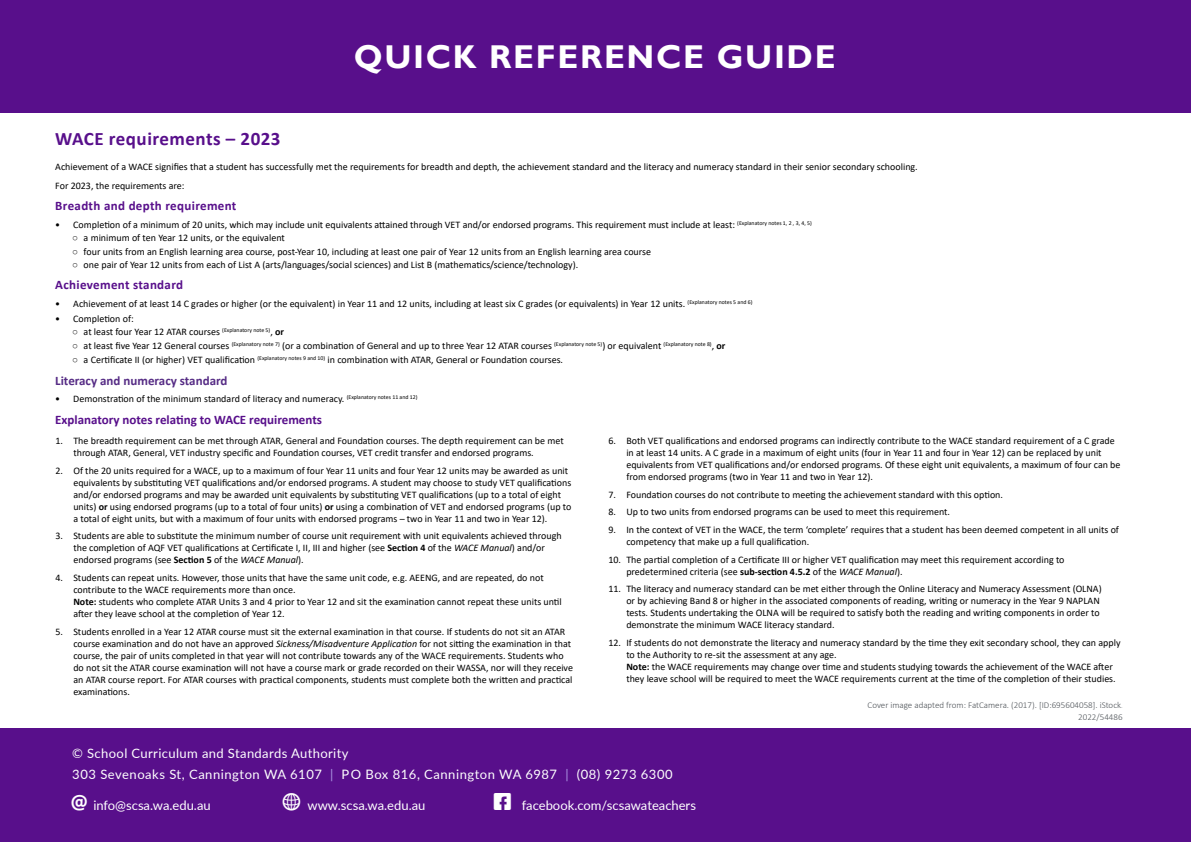
<style>
.page{position:relative;width:1191px;height:842px;background:#fff}
.page>*{position:absolute;margin:0;border:0;box-sizing:border-box;transform-origin:0 0}
.Term_Calendar_header{font:700 33px "Gill Sans";letter-spacing:.05em;color:#fff}
.t1{font:700 19px "Calibri";letter-spacing:.025em;color:#580f8b}
.Address_and_social_b{font:13px "Lato";letter-spacing:.03em;color:#fff}
.t2{font:700 13px "Calibri";letter-spacing:.015em;color:#580f8b}
.Address_and_social_b-2{font:13px "Lato";color:#fff}
.t3{font:700 13px "Calibri";color:#562c85}
.t4{font:10px/12px "Calibri";color:#000}
.t5{font:300 9px "Calibri";color:#4f5459}
.s1{font-family:"Arial"}
.s2{font-weight:700}
.s3{font-style:italic}
.s4{font-size:6px}
.s5{color:#ab95e3}
.s6{font-family:"Modern Pictograms";font-size:24px}
.s7{font-family:"Modern Pictograms";font-size:27px}
.s8{font-family:"Modern Pictograms";font-size:28px}
</style>
<div class="page">
<div style="left:0;top:0;width:1190px;height:113px;background:#580f8b"></div>
<div style="left:0;top:729px;width:1191px;height:113px;background:#580f8b"></div>
<p class="t1" style="left:55px;top:125px;width:227px">WACE requirements – 2023</p>
<p class="Term_Calendar_header" style="left:354px;top:37px;width:483px">QUICK REFERENCE GUIDE</p>
<p class="t4" style="left:55px;top:161px;width:864px">Achievement of a WACE signifies that a student has successfully met the requirements for breadth and depth, the achievement standard and the literacy and numeracy standard in their senior secondary schooling.</p>
<p class="t4" style="left:55px;top:179px;width:131px">For 2023, the requirements are:</p>
<p class="t2" style="left:55px;top:197px;width:183px">Breadth and depth requirement</p>
<p class="t4" style="left:55px;top:218px;width:758px">• Completion of a minimum of 20 units, which may include unit equivalents attained through VET and/or endorsed programs. This requirement must include at least: <sup>(Explanatory</sup> <sup>notes</sup> <sup>1,</sup> <sup>2</sup> <sup>,</sup> <sup>3,</sup> <sup>4,</sup> <sup>5)</sup></p>
<p class="t4" style="left:72px;top:232px;width:214px"><span class="s1">○</span> a minimum of ten Year 12 units, or the equivalent</p>
<p class="t4" style="left:72px;top:245px;width:580px"><span class="s1">○</span> four units from an English learning area course, post-Year 10, including at least one pair of Year 12 units from an English learning area course</p>
<p class="t4" style="left:72px;top:259px;width:507px"><span class="s1">○</span> one pair of Year 12 units from each of List A (arts/languages/social sciences) and List B (mathematics/science/technology).</p>
<p class="t2" style="left:55px;top:276px;width:129px">Achievement standard</p>
<p class="t4" style="left:55px;top:298px;width:698px">• Achievement of at least 14 C grades or higher (or the equivalent) in Year 11 and 12 units, including at least six C grades (or equivalents) in Year 12 units. <sup>(Explanatory</sup> <sup>notes</sup> <sup>5</sup> <sup>and</sup> <sup>6)</sup></p>
<p class="t4" style="left:55px;top:312px;width:80px">• Completion of:</p>
<p class="t4" style="left:72px;top:326px;width:213px"><span class="s1">○</span> at least four Year 12 ATAR courses <sup>(Explanatory</sup> <sup>note</sup> <sup>5)</sup>, <span class="s2">or</span></p>
<p class="t4" style="left:72px;top:339px;width:654px"><span class="s1">○</span> at least five Year 12 General courses <sup>(Explanatory</sup> <sup>note</sup> <sup>7)</sup> (or a combination of General and up to three Year 12 ATAR courses <sup>(Explanatory</sup> <sup>note</sup> <sup>5)</sup>) or equivalent <sup>(Explanatory</sup> <sup>note</sup> <sup>8)</sup>, <span class="s2">or</span></p>
<p class="t4" style="left:72px;top:354px;width:492px"><span class="s1">○</span> a Certificate II (or higher) VET qualification <sup>(Explanatory</sup> <sup>notes</sup> <sup>9</sup> <sup>and</sup> <sup>10)</sup> in combination with ATAR, General or Foundation courses.</p>
<p class="t3" style="left:55px;top:371px;width:174px">Literacy and numeracy standard</p>
<p class="t4" style="left:55px;top:393px;width:364px">• Demonstration of the minimum standard of literacy and numeracy. <sup>(Explanatory</sup> <sup>notes</sup> <sup>11</sup> <sup>and</sup> <sup>12)</sup></p>
<p class="t2" style="left:55px;top:410px;width:268px">Explanatory notes relating to WACE requirements</p>
<p class="t4" style="left:73px;top:434px;width:492px;text-indent:-18px">1. The breadth requirement can be met through ATAR, General and Foundation courses. The depth requirement can be met through ATAR, General, VET industry specific and Foundation courses, VET credit transfer and endorsed programs.</p>
<p class="t4" style="left:73px;top:464px;width:499px;text-indent:-18px">2. Of the 20 units required for a WACE, up to a maximum of four Year 11 units and four Year 12 units may be awarded as unit equivalents by substituting VET qualifications and/or endorsed programs. A student may choose to study VET qualifications and/or endorsed programs and may be awarded unit equivalents by substituting VET qualifications (up to a total of eight units) <span class="s2">or</span> using endorsed programs (up to a total of four units) <span class="s2">or</span> using a combination of VET and endorsed programs (up to a total of eight units, but with a maximum of four units with endorsed programs – two in Year 11 and two in Year 12).</p>
<p class="t4" style="left:73px;top:530px;width:490px;text-indent:-18px">3. Students are able to substitute the minimum number of course unit requirement with unit equivalents achieved through the completion of AQF VET qualifications at Certificate I, II, III and higher (see <span class="s2">Section 4</span> of the <span class="s3">WACE Manual</span>) and/or endorsed programs (see <span class="s2">Section 5</span> of the <span class="s3">WACE Manual</span>).</p>
<p class="t4" style="left:73px;top:571px;width:490px;text-indent:-18px">4. Students can repeat units. However, those units that have the same unit code, e.g. AEENG, and are repeated, do not contribute to the WACE requirements more than once.<br><span class="s2">Note:</span> students who complete ATAR Units 3 and 4 prior to Year 12 and sit the examination cannot repeat these units until after they leave school at the completion of Year 12.</p>
<p class="t4" style="left:73px;top:625px;width:501px;text-indent:-18px">5. Students enrolled in a Year 12 ATAR course must sit the external examination in that course. If students do not sit an ATAR course examination and do not have an approved <span class="s3">Sickness/Misadventure Application</span> for not sitting the examination in that course, the pair of units completed in that year will not contribute towards any of the WACE requirements. Students who do not sit the ATAR course examination will not have a course mark or grade recorded on their WASSA, nor will they receive an ATAR course report. For ATAR courses with practical components, students must complete both the written and practical examinations.</p>
<p class="t4" style="left:626px;top:434px;width:496px;text-indent:-18px">6. Both VET qualifications and endorsed programs can indirectly contribute to the WACE standard requirement of a C grade in at least 14 units. A C grade in a maximum of eight units (four in Year 11 and four in Year 12) can be replaced by unit equivalents from VET qualifications and/or endorsed programs. Of these eight unit equivalents, a maximum of four can be from endorsed programs (two in Year 11 and two in Year 12).</p>
<p class="t4" style="left:608px;top:488px;width:396px">7. Foundation courses do not contribute to meeting the achievement standard with this option.</p>
<p class="t4" style="left:608px;top:506px;width:343px">8. Up to two units from endorsed programs can be used to meet this requirement.</p>
<p class="t4" style="left:626px;top:523px;width:494px;text-indent:-18px">9. In the context of VET in the WACE, the term ‘complete’ requires that a student has been deemed competent in all units of competency that make up a full qualification.</p>
<p class="t4" style="left:626px;top:553px;width:440px;text-indent:-18px">10. The partial completion of a Certificate III or higher VET qualification may meet this requirement according to predetermined criteria (see <span class="s2">sub-section 4.5.2</span> of the <span class="s3">WACE Manual</span>).</p>
<p class="t4" style="left:626px;top:583px;width:477px;text-indent:-18px">11. The literacy and numeracy standard can be met either through the Online Literacy and Numeracy Assessment (OLNA) or by achieving Band 8 or higher in the associated components of reading, writing or numeracy in the Year 9 NAPLAN tests. Students undertaking the OLNA will be required to satisfy both the reading and writing components in order to demonstrate the minimum WACE literacy standard.</p>
<p class="t4" style="left:626px;top:636px;width:496px;text-indent:-18px">12. If students do not demonstrate the literacy and numeracy standard by the time they exit secondary school, they can apply to the Authority to re-sit the assessment at any age.<br><span class="s2">Note:</span> the WACE requirements may change over time and students studying towards the achievement of the WACE after they leave school will be required to meet the WACE requirements current at the time of the completion of their studies.</p>
<p class="t5" style="left:867px;top:699px;width:256px">Cover image adapted from: FatCamera. (2017). [ID:695604058]. iStock<span class="s4">.</span></p>
<p class="t5" style="left:1078px;top:711px;width:46px">2022/54486</p>
<p class="Address_and_social_b" style="left:72px;top:744px;width:278px">© School Curriculum and Standards Authority</p>
<p class="Address_and_social_b" style="left:72px;top:765px;width:602px">303 Sevenoaks St, Cannington WA 6107 <span class="s5">|</span> PO Box 816, Cannington WA 6987 <span class="s5">|</span> (08) 9273 6300</p>
<p class="Address_and_social_b-2" style="left:70px;top:796px;width:142px"><span class="s6">@</span> info@scsa.wa.edu.au</p>
<p class="Address_and_social_b-2" style="left:281px;top:796px;width:146px"><span class="s7">w</span> www.scsa.wa.edu.au</p>
<p class="Address_and_social_b-2" style="left:491px;top:796px;width:206px"><span class="s8">G</span> facebook.com/scsawateachers</p>
</div>
